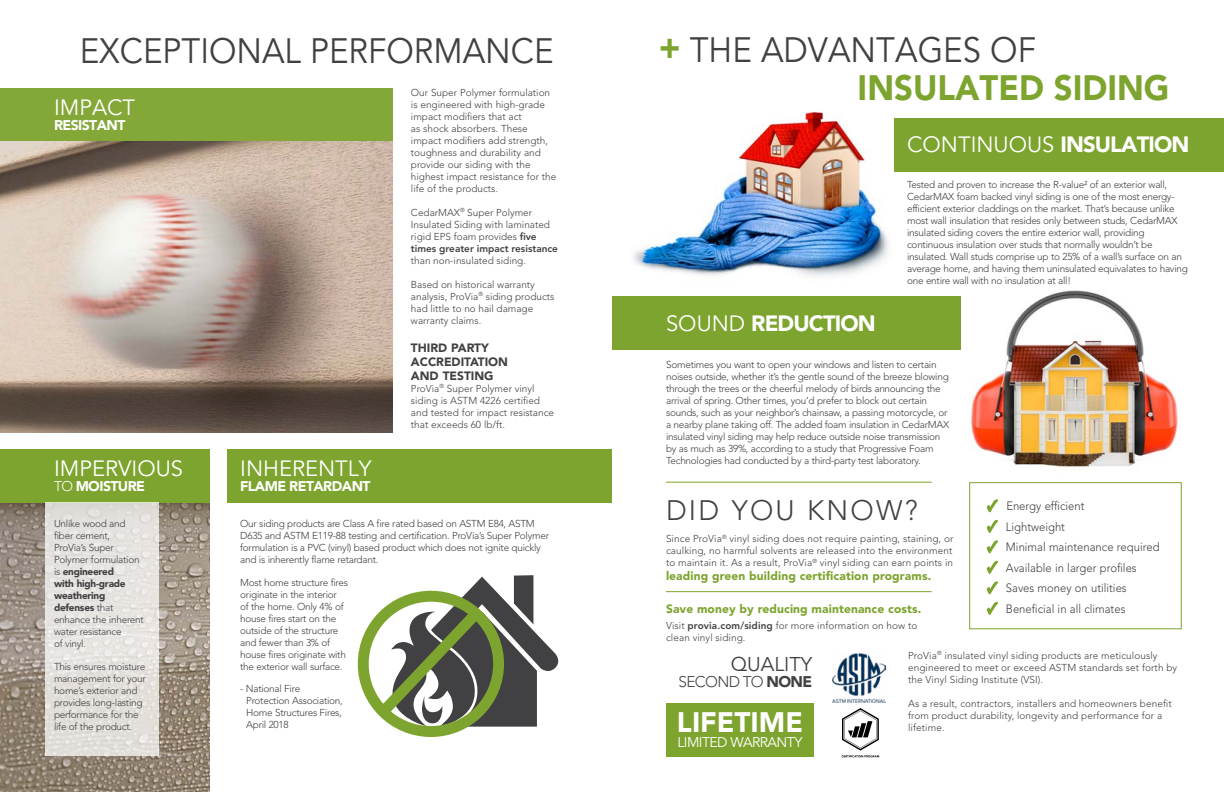
<style>
.page{position:relative;width:1224px;height:792px;background:#fff}
.page>*{position:absolute;margin:0;border:0;box-sizing:border-box;transform-origin:0 0}
.t1{font:900 35px/38px "Avenir LT Std";color:#7da42e;scale:.94 1}
.t2{font:35px "Avenir LT Std";color:#414042;scale:.94 1}
.t3{font:300 28px "Avenir LT Std";letter-spacing:.08em;color:#414042}
.t4{font:900 28px "Avenir LT Std";color:#fff}
.t5{font:22px "Avenir LT Std";color:#fff}
.t6{font:900 22px "Avenir LT Std";letter-spacing:-.04em;color:#fff}
.t7{font:19.8px "Avenir LT Std";color:#414042}
.t8{font:300 15.4px "Avenir LT Std";letter-spacing:-.04em;color:#414042}
.t9{font:900 14px "Avenir LT Std";letter-spacing:-.04em;color:#fff}
.t10{font:14px "Avenir LT Std";letter-spacing:-.04em;color:#fff}
.t11{font:300 12px "Avenir LT Std";color:#414042;scale:.94 1}
.t12{font:900 12px "Avenir LT Std";letter-spacing:.01em;color:#7da42e}
.t13{font:900 12px/14px "Avenir LT Std";color:#414042}
.t14{font:300 10px/12px "Avenir LT Std";letter-spacing:-.025em;color:#414042}
.t15{font:300 10px/12px "Avenir LT Std";color:#414042}
.t16{font:300 10px/12px "Avenir LT Std";letter-spacing:.01em;color:#414042}
.s1{font-weight:300}
.s2{font-weight:900}
.s3{font-weight:800}
.s4{font-weight:400;color:#414042}
.s5{font-weight:400}
.s6{font-family:"Minion Pro";font-weight:400;font-size:16px;color:#7da42e}
</style>
<div class="page">
<img style="left:633px;top:112px;width:255px;height:165px">
<img style="left:969px;top:290px;width:209px;height:178px">
<img style="left:0;top:503px;width:210px;height:289px">
<div style="left:0;top:449px;width:210px;height:54px;background:#7da42e"></div>
<div style="left:228px;top:449px;width:384px;height:54px;background:#7da42e"></div>
<div style="left:45px;top:503px;width:113px;height:253px;background:#e4e1de"></div>
<div style="left:0;top:88px;width:393px;height:53px;background:#83a838"></div>
<img style="left:0;top:141px;width:393px;height:292px">
<div style="left:666px;top:703px;width:147px;height:53px;background:#7da42e"></div>
<div style="left:612px;top:296px;width:349px;height:54px;background:#7da42e"></div>
<hr style="left:666px;top:591px;width:266px;height:1px;background:#7da42e">
<div style="left:894px;top:118px;width:330px;height:54px;background:#7da42e"></div>
<hr style="left:666px;top:482px;width:266px;height:1px;background:#7da42e">
<svg style="left:357px;top:575px;width:202px;height:162px"></svg>
<img style="left:833px;top:654px;width:53px;height:48px">
<svg style="left:842px;top:708px;width:37px;height:49px"></svg>
<div style="left:969px;top:482px;width:213px;height:147px;border:1px solid #7da42e"></div>
<h1 class="t2" style="left:80px;top:30px;width:506px">EXCEPTIONAL PERFORMANCE</h1>
<h3 class="t5" style="left:54px;top:95px;width:83px">IMPACT</h3>
<h3 class="t9" style="left:54px;top:117px;width:73px">RESISTANT</h3>
<h3 class="t5" style="left:54px;top:456px;width:131px">IMPERVIOUS</h3>
<h3 class="t9" style="left:54px;top:478px;width:93px"><span class="s1">TO</span> MOISTURE</h3>
<p class="t14" style="left:54px;top:517px;width:91px">Unlike wood and fiber cement,<br>ProVia’s Super<br>Polymer formulation is <span class="s2">engineered<br>with high-grade weathering defenses</span> that enhance the inherent water resistance<br>of vinyl.</p>
<p class="t14" style="left:54px;top:660px;width:93px">This ensures moisture management for your home’s exterior and provides long-lasting performance for the life of the product.</p>
<h3 class="t5" style="left:240px;top:456px;width:133px">INHERENTLY</h3>
<h3 class="t9" style="left:240px;top:478px;width:132px">FLAME RETARDANT</h3>
<p class="t15" style="left:411px;top:86px;width:147px">Our Super Polymer formulation is engineered with high-grade impact modifiers that act<br>as shock absorbers. These impact modifiers add strength, toughness and durability and provide our siding with the highest impact resistance for the life of the products.</p>
<p class="t15" style="left:411px;top:206px;width:149px">CedarMAX<sup>®</sup> Super Polymer<br>Insulated Siding with laminated rigid EPS foam provides <span class="s3">five times greater impact resistance</span></p>
<p class="t15" style="left:411px;top:254px;width:117px">than non-insulated siding.</p>
<p class="t15" style="left:411px;top:278px;width:145px">Based on historical warranty analysis, ProVia<sup>®</sup> siding products had little to no hail damage warranty claims.</p>
<p class="t13" style="left:411px;top:340px;width:99px">THIRD PARTY<br>ACCREDITATION<br>AND TESTING</p>
<p class="t15" style="left:411px;top:382px;width:145px">ProVia<sup>®</sup> Super Polymer vinyl siding is ASTM 4226 certified and tested for impact resistance that exceeds 60 lb/ft.</p>
<p class="t14" style="left:240px;top:517px;width:310px">Our siding products are Class A fire rated based on ASTM E84, ASTM D635 and ASTM E119-88 testing and certification. ProVia’s Super Polymer formulation is a PVC (vinyl) based product which does not ignite quickly and is inherently flame retardant.</p>
<p class="t14" style="left:240px;top:576px;width:109px">Most home structure fires originate in the interior of the home. Only 4% of house fires start on the outside of the structure and fewer than 3% of house fires originate with the exterior wall surface.</p>
<p class="t14" style="left:246px;top:683px;width:98px;text-indent:-6px">- National Fire<br>Protection Association,<br>Home Structures Fires,<br>April 2018</p>
<h1 class="t1" style="left:858px;top:31px;width:333px;text-indent:-199px">+ <span class="s4">THE ADVANTAGES OF<br></span>INSULATED SIDING</h1>
<h3 class="t5" style="left:907px;top:132px;width:284px">CONTINUOUS <span class="s2">INSULATION</span></h3>
<h3 class="t6" style="left:666px;top:310px;width:211px"><span class="s5">SOUND</span> REDUCTION</h3>
<p class="t14" style="left:907px;top:179px;width:282px">Tested and proven to increase the R-value² of an exterior wall, CedarMAX foam backed vinyl siding is one of the most energy&shy;efficient exterior claddings on the market. That’s because unlike most wall insulation that resides only between studs, CedarMAX insulated siding covers the entire exterior wall, providing continuous insulation over studs that normally wouldn’t be insulated. Wall studs comprise up to 25% of a wall’s surface on an average home, and having them uninsulated equivalates to having one entire wall with no insulation at all!</p>
<p class="t14" style="left:666px;top:359px;width:285px">Sometimes you want to open your windows and listen to certain noises outside, whether it’s the gentle sound of the breeze blowing through the trees or the cheerful melody of birds announcing the arrival of spring. Other times, you’d prefer to block out certain sounds, such as your neighbor’s chainsaw, a passing motorcycle, or a nearby plane taking off. The added foam insulation in CedarMAX insulated vinyl siding may help reduce outside noise transmission by as much as 39%, according to a study that Progressive Foam Technologies had conducted by a third-party test laboratory.</p>
<h2 class="t3" style="left:666px;top:494px;width:253px">DID YOU KNOW?</h2>
<p class="t14" style="left:666px;top:533px;width:289px;text-align:justify">Since ProVia<sup>®</sup> vinyl siding does not require painting, staining, or caulking, no harmful solvents are released into the environment to maintain it. As a result, ProVia<sup>®</sup> vinyl siding can earn points in</p>
<p class="t12" style="left:666px;top:569px;width:267px">leading green building certification programs.</p>
<p class="t12" style="left:666px;top:601px;width:257px">Save money by reducing maintenance costs.</p>
<p class="t16" style="left:666px;top:619px;width:253px">Visit <span class="s3">provia.com/siding</span> for more information on how to clean vinyl siding.</p>
<p class="t11" style="left:987px;top:499px;width:105px"><span class="s6">✓</span> Energy efficient</p>
<p class="t11" style="left:987px;top:520px;width:84px"><span class="s6">✓</span> Lightweight</p>
<p class="t11" style="left:987px;top:540px;width:185px"><span class="s6">✓</span> Minimal maintenance required</p>
<p class="t11" style="left:987px;top:561px;width:161px"><span class="s6">✓</span> Available in larger profiles</p>
<p class="t11" style="left:987px;top:581px;width:150px"><span class="s6">✓</span> Saves money on utilities</p>
<p class="t11" style="left:987px;top:602px;width:149px"><span class="s6">✓</span> Beneficial in all climates</p>
<h3 class="t7" style="left:731px;top:653px;width:83px">QUALITY</h3>
<h3 class="t8" style="left:678px;top:673px;width:135px">SECOND TO <span class="s2">NONE</span></h3>
<h2 class="t4" style="left:677px;top:705px;width:127px">LIFETIME</h2>
<h3 class="t10" style="left:677px;top:734px;width:127px">LIMITED WARRANTY</h3>
<p class="t16" style="left:908px;top:649px;width:271px">ProVia<sup>®</sup> insulated vinyl siding products are meticulously engineered to meet or exceed ASTM standards set forth by the Vinyl Siding Institute (VSI).</p>
<p class="t16" style="left:908px;top:697px;width:265px">As a result, contractors, installers and homeowners benefit from product durability, longevity and performance for a lifetime.</p>
</div>
